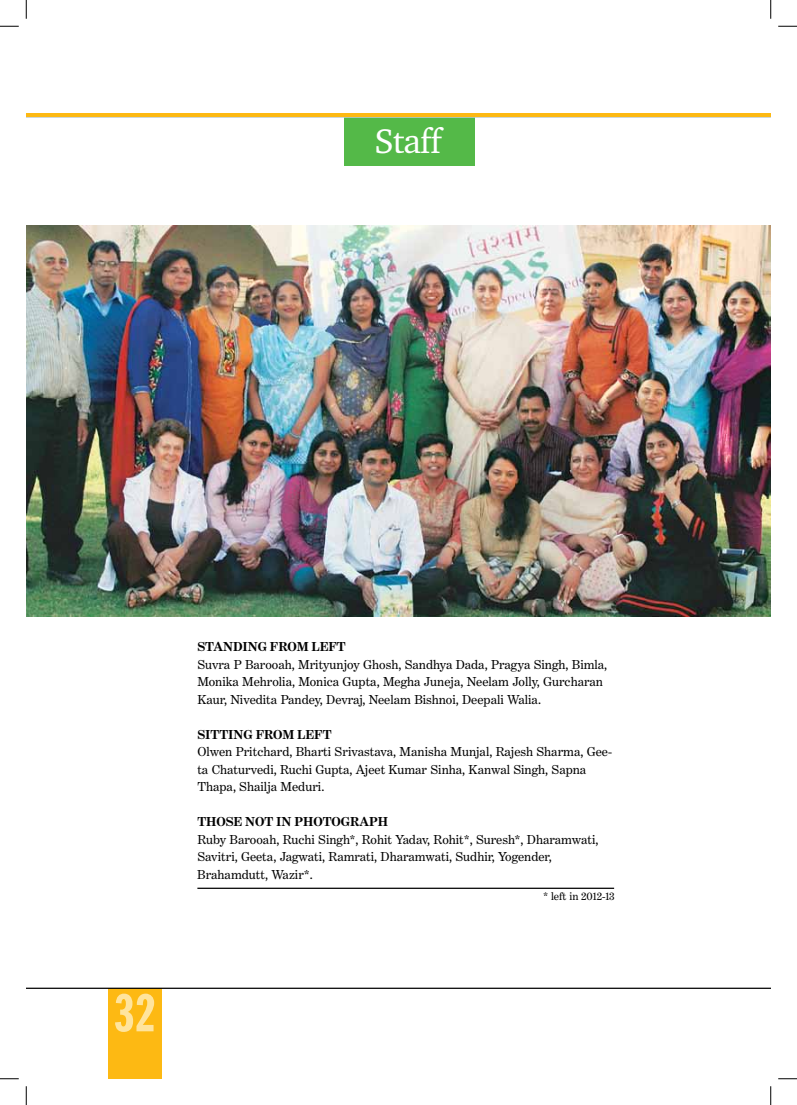
<style>
.page{position:relative;width:797px;height:1105px;background:#fff}
.page>*{position:absolute;margin:0;border:0;box-sizing:border-box;transform-origin:0 0}
.t1{font:extra-condensed 52.5px "Franklin Gothic BT";color:#ffe49d}
.t2{font:35px "Charter BT";color:#fff}
.t3{font:13.12px/17.5px "Benton Modern Two";color:#000}
.t4{font:700 13.12px "Benton Modern Two";color:#000}
.t5{font:11.25px "Benton Modern Two";color:#000}
</style>
<div class="page">
<div style="left:344px;top:117px;width:130px;height:49px;background:#54b948"></div>
<img style="left:26px;top:226px;width:744px;height:391px">
<div style="left:108px;top:989px;width:54px;height:90px;background:#fdb913"></div>
<hr style="left:197px;top:888px;width:417px;height:1px;background:#000">
<hr style="left:26px;top:116px;width:744px;height:2px;background:#c0cfd7">
<hr style="left:26px;top:113px;width:744px;height:4px;background:#fdb913">
<hr style="left:26px;top:988px;width:744px;height:1px;background:#000">
<svg style="left:0;top:25px;width:19px;height:2px"></svg>
<svg style="left:778px;top:25px;width:19px;height:2px"></svg>
<svg style="left:0;top:1078px;width:19px;height:1px"></svg>
<svg style="left:778px;top:1078px;width:19px;height:1px"></svg>
<svg style="left:25px;top:0;width:2px;height:19px"></svg>
<svg style="left:25px;top:1086px;width:2px;height:19px"></svg>
<svg style="left:770px;top:0;width:1px;height:19px"></svg>
<svg style="left:770px;top:1086px;width:1px;height:19px"></svg>
<h2 class="t2" style="left:374px;top:119px;width:71px">Staff</h2>
<h1 class="t1" style="left:114px;top:982px;width:43px">32</h1>
<p class="t4" style="left:197px;top:640px;width:150px">STANDING FROM LEFT</p>
<p class="t3" style="left:197px;top:656px;width:411px">Suvra P Barooah, Mrityunjoy Ghosh, Sandhya Dada, Pragya Singh, Bimla,<br>Monika Mehrolia, Monica Gupta, Megha Juneja, Neelam Jolly, Gurcharan<br>Kaur, Nivedita Pandey, Devraj, Neelam Bishnoi, Deepali Walia.</p>
<p class="t4" style="left:197px;top:728px;width:136px">SITTING FROM LEFT</p>
<p class="t3" style="left:197px;top:744px;width:416px">Olwen Pritchard, Bharti Srivastava, Manisha Munjal, Rajesh Sharma, Gee&shy;ta Chaturvedi, Ruchi Gupta, Ajeet Kumar Sinha, Kanwal Singh, Sapna<br>Thapa, Shailja Meduri.</p>
<p class="t4" style="left:197px;top:815px;width:192px">THOSE NOT IN PHOTOGRAPH</p>
<p class="t3" style="left:197px;top:831px;width:402px">Ruby Barooah, Ruchi Singh*, Rohit Yadav, Rohit*, Suresh*, Dharamwati,<br>Savitri, Geeta, Jagwati, Ramrati, Dharamwati, Sudhir, Yogender,<br>Brahamdutt, Wazir*.</p>
<p class="t5" style="left:543px;top:891px;width:73px">* left in 2012-13</p>
</div>
